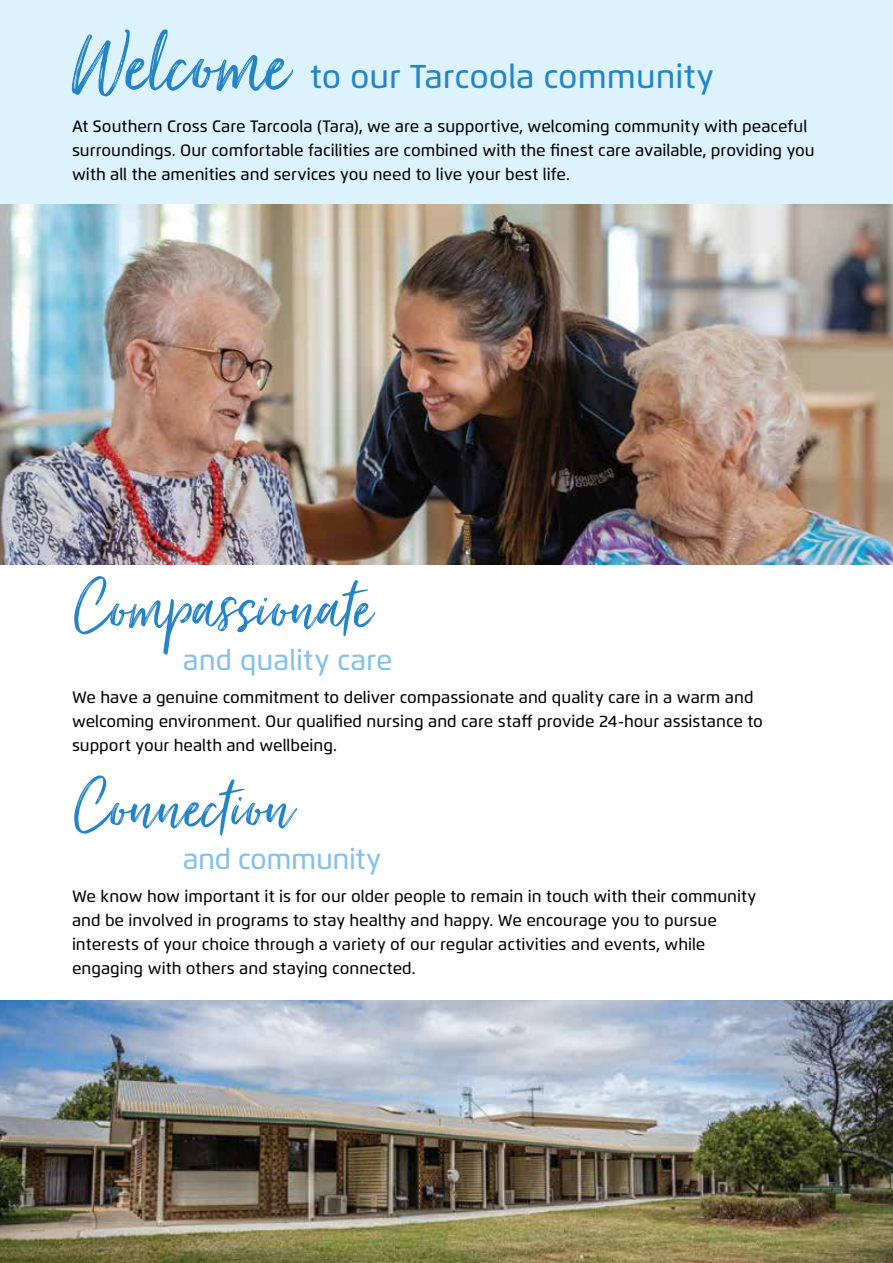
<style>
.page{position:relative;width:893px;height:1263px;background:#fff}
.page>*{position:absolute;margin:0;border:0;box-sizing:border-box;transform-origin:0 0}
.t1{font:105px "Just Lovely";color:#2484c6}
.t2{font:81px "Just Lovely";color:#2484c6}
.t3{font:500 33px "Flexo";color:#2484c6}
.t4{font:500 28.5px "Flexo";color:#84c0e9}
.t5{font:500 28.5px "Flexo";letter-spacing:-.02em;color:#84c0e9}
.t6{font:500 16.5px/24px "Flexo";color:#000}
</style>
<div class="page">
<div style="left:0;top:0;width:893px;height:489px;background:#dcf2fd"></div>
<img style="left:0;top:204px;width:893px;height:360px">
<img style="left:0;top:1000px;width:893px;height:263px">
<h1 class="t1" style="left:72px;top:0;width:218px">Welcome</h1>
<h3 class="t3" style="left:310px;top:57px;width:405px">to our Tarcoola community</h3>
<p class="t6" style="left:72px;top:114px;width:744px">At Southern Cross Care Tarcoola (Tara), we are a supportive, welcoming community with peaceful surroundings. Our comfortable facilities are combined with the finest care available, providing you with all the amenities and services you need to live your best life.</p>
<h2 class="t2" style="left:72px;top:558px;width:301px">Compassionate</h2>
<h3 class="t4" style="left:183px;top:643px;width:211px">and quality care</h3>
<p class="t6" style="left:72px;top:685px;width:692px">We have a genuine commitment to deliver compassionate and quality care in a warm and welcoming environment. Our qualified nursing and care staff provide 24-hour assistance to support your health and wellbeing.</p>
<h2 class="t2" style="left:72px;top:757px;width:222px">Connection</h2>
<h3 class="t5" style="left:183px;top:842px;width:200px">and community</h3>
<p class="t6" style="left:72px;top:884px;width:686px">We know how important it is for our older people to remain in touch with their community and be involved in programs to stay healthy and happy. We encourage you to pursue interests of your choice through a variety of our regular activities and events, while engaging with others and staying connected.</p>
</div>
